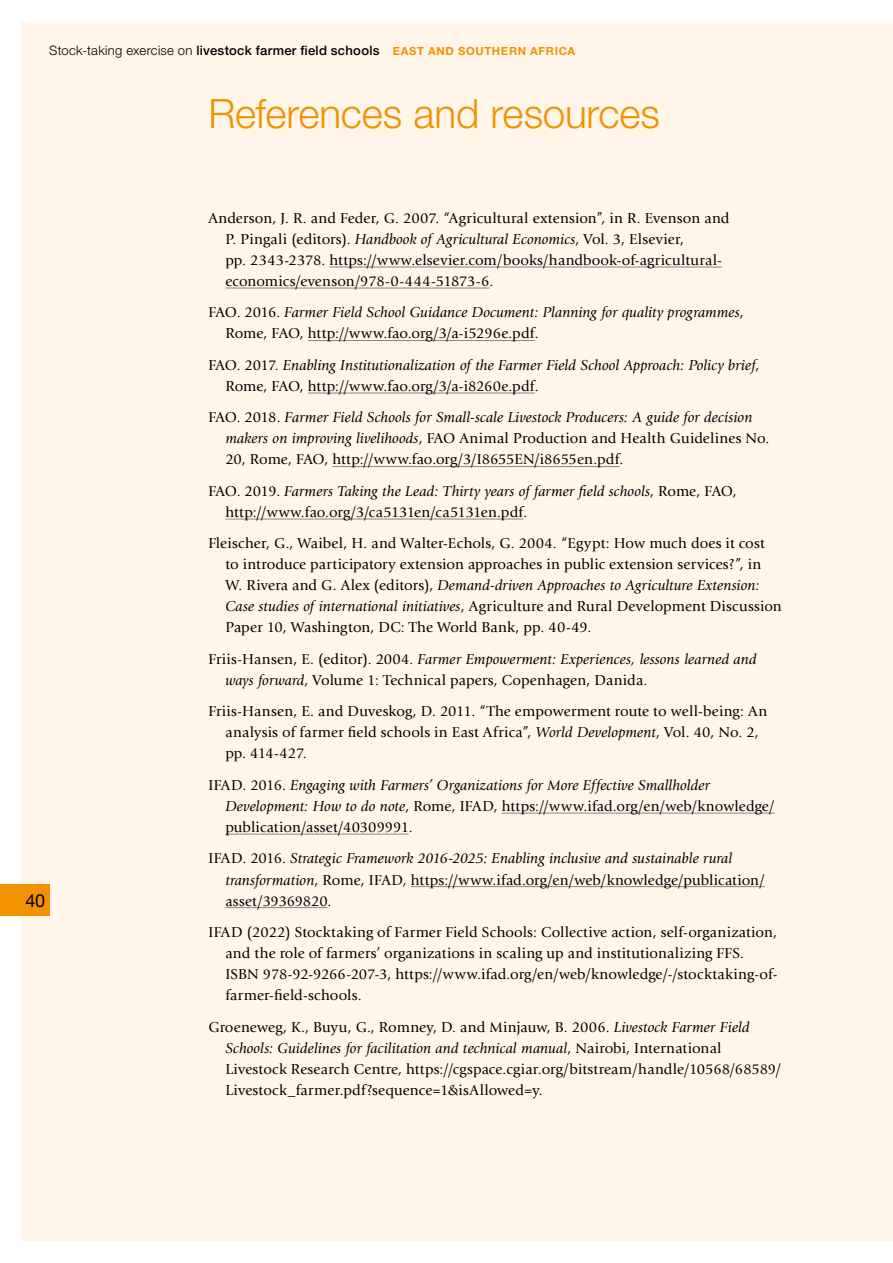
<style>
.page{position:relative;width:893px;height:1263px;background:#fff5e9}
.page>*{position:absolute;margin:0;border:0;box-sizing:border-box;transform-origin:0 0}
.t1{font:300 40.5px "Helvetica Neue LT Std";letter-spacing:-.005em;color:#f39200}
.t2{font:18px "Helvetica Neue LT Std";color:#000}
.t3{font:15px/21px "Giovanni Std";letter-spacing:.01em;color:#000}
.t4{font:italic 15px/21px "Giovanni Std";letter-spacing:.005em;color:#000}
.t5{font:500 13.05px "Helvetica Neue LT Std";letter-spacing:.02em;color:#000}
.s1{font-weight:300}
.s2{font-weight:700;font-size:11.25px;color:#f39200}
.s3{font-style:italic}
.s4{font-style:normal}
</style>
<div class="page">
<div style="left:0;top:0;width:893px;height:21px;background:#fff"></div>
<div style="left:0;top:1242px;width:893px;height:21px;background:#fff"></div>
<div style="left:0;top:0;width:21px;height:1263px;background:#fff"></div>
<hr style="left:330px;top:267px;width:392px;height:1px;background:#878787">
<hr style="left:225px;top:288px;width:265px;height:1px;background:#878787">
<hr style="left:308px;top:340px;width:227px;height:1px;background:#878787">
<hr style="left:308px;top:393px;width:227px;height:1px;background:#878787">
<hr style="left:332px;top:466px;width:287px;height:1px;background:#878787">
<hr style="left:225px;top:519px;width:298px;height:1px;background:#878787">
<hr style="left:502px;top:813px;width:273px;height:1px;background:#878787">
<hr style="left:225px;top:834px;width:184px;height:1px;background:#878787">
<hr style="left:411px;top:886px;width:354px;height:1px;background:#878787">
<hr style="left:225px;top:907px;width:103px;height:1px;background:#878787">
<div style="left:0;top:884px;width:49px;height:32px;background:#f39200"></div>
<p class="t5" style="left:49px;top:42px;width:527px"><span class="s1">Stock-taking exercise on</span> livestock farmer field schools <span class="s2">EAST AND SOUTHERN AFRICA</span></p>
<p class="t2" style="left:25px;top:889px;width:21px">40</p>
<h1 class="t1" style="left:208px;top:89px;width:453px">References and resources</h1>
<p class="t3" style="left:225px;top:208px;width:506px;text-indent:-17px">Anderson, J. R. and Feder, G. 2007. “Agricultural extension”, in R. Evenson and P. Pingali (editors). <span class="s3">Handbook of Agricultural Economics</span>, Vol. 3, Elsevier,<br>pp. 2343-2378. https://www.elsevier.com/books/handbook-of-agricultural&shy;economics/evenson/978-0-444-51873-6.</p>
<p class="t4" style="left:225px;top:302px;width:520px;text-indent:-17px"><span class="s4">FAO. 2016.</span> Farmer Field School Guidance Document: Planning for quality programmes<span class="s4">,<br>Rome, FAO, http://www.fao.org/3/a-i5296e.pdf.</span></p>
<p class="t4" style="left:225px;top:355px;width:535px;text-indent:-17px"><span class="s4">FAO. 2017.</span> Enabling Institutionalization of the Farmer Field School Approach: Policy brief<span class="s4">,<br>Rome, FAO, http://www.fao.org/3/a-i8260e.pdf.</span></p>
<p class="t3" style="left:225px;top:407px;width:546px;text-indent:-17px">FAO. 2018. <span class="s3">Farmer Field Schools for Small-scale Livestock Producers: A guide for decision makers on improving livelihoods</span>, FAO Animal Production and Health Guidelines No.<br>20, Rome, FAO, http://www.fao.org/3/I8655EN/i8655en.pdf.</p>
<p class="t3" style="left:225px;top:481px;width:513px;text-indent:-17px">FAO. 2019. <span class="s3">Farmers Taking the Lead: Thirty years of farmer field schools</span>, Rome, FAO, http://www.fao.org/3/ca5131en/ca5131en.pdf.</p>
<p class="t3" style="left:225px;top:533px;width:558px;text-indent:-17px">Fleischer, G., Waibel, H. and Walter-Echols, G. 2004. “Egypt: How much does it cost to introduce participatory extension approaches in public extension services?”, in W. Rivera and G. Alex (editors), <span class="s3">Demand-driven Approaches to Agriculture Extension:<br>Case studies of international initiatives</span>, Agriculture and Rural Development Discussion Paper 10, Washington, DC: The World Bank, pp. 40-49.</p>
<p class="t3" style="left:225px;top:649px;width:533px;text-indent:-17px">Friis-Hansen, E. (editor). 2004. <span class="s3">Farmer Empowerment: Experiences, lessons learned and ways forward</span>, Volume 1: Technical papers, Copenhagen, Danida.</p>
<p class="t3" style="left:225px;top:701px;width:543px;text-indent:-17px">Friis-Hansen, E. and Duveskog, D. 2011. “The empowerment route to well-being: An analysis of farmer field schools in East Africa”, <span class="s3">World Development</span>, Vol. 40, No. 2, pp. 414-427.</p>
<p class="t3" style="left:225px;top:775px;width:551px;text-indent:-17px">IFAD. 2016. <span class="s3">Engaging with Farmers’ Organizations for More Effective Smallholder<br>Development: How to do note</span>, Rome, IFAD, https://www.ifad.org/en/web/knowledge/ publication/asset/40309991.</p>
<p class="t3" style="left:225px;top:848px;width:541px;text-indent:-17px">IFAD. 2016. <span class="s3">Strategic Framework 2016-2025: Enabling inclusive and sustainable rural transformation</span>, Rome, IFAD, https://www.ifad.org/en/web/knowledge/publication/ asset/39369820.</p>
<p class="t3" style="left:225px;top:922px;width:554px;text-indent:-17px">IFAD (2022) Stocktaking of Farmer Field Schools: Collective action, self-organization, and the role of farmers’ organizations in scaling up and institutionalizing FFS.<br>ISBN 978-92-9266-207-3, https://www.ifad.org/en/web/knowledge/-/stocktaking-of&shy;farmer-field-schools.</p>
<p class="t3" style="left:225px;top:1016px;width:557px;text-indent:-17px">Groeneweg, K., Buyu, G., Romney, D. and Minjauw, B. 2006. <span class="s3">Livestock Farmer Field Schools: Guidelines for facilitation and technical manual</span>, Nairobi, International Livestock Research Centre, https://cgspace.cgiar.org/bitstream/handle/10568/68589/ Livestock_farmer.pdf?sequence=1&amp;isAllowed=y.</p>
</div>
